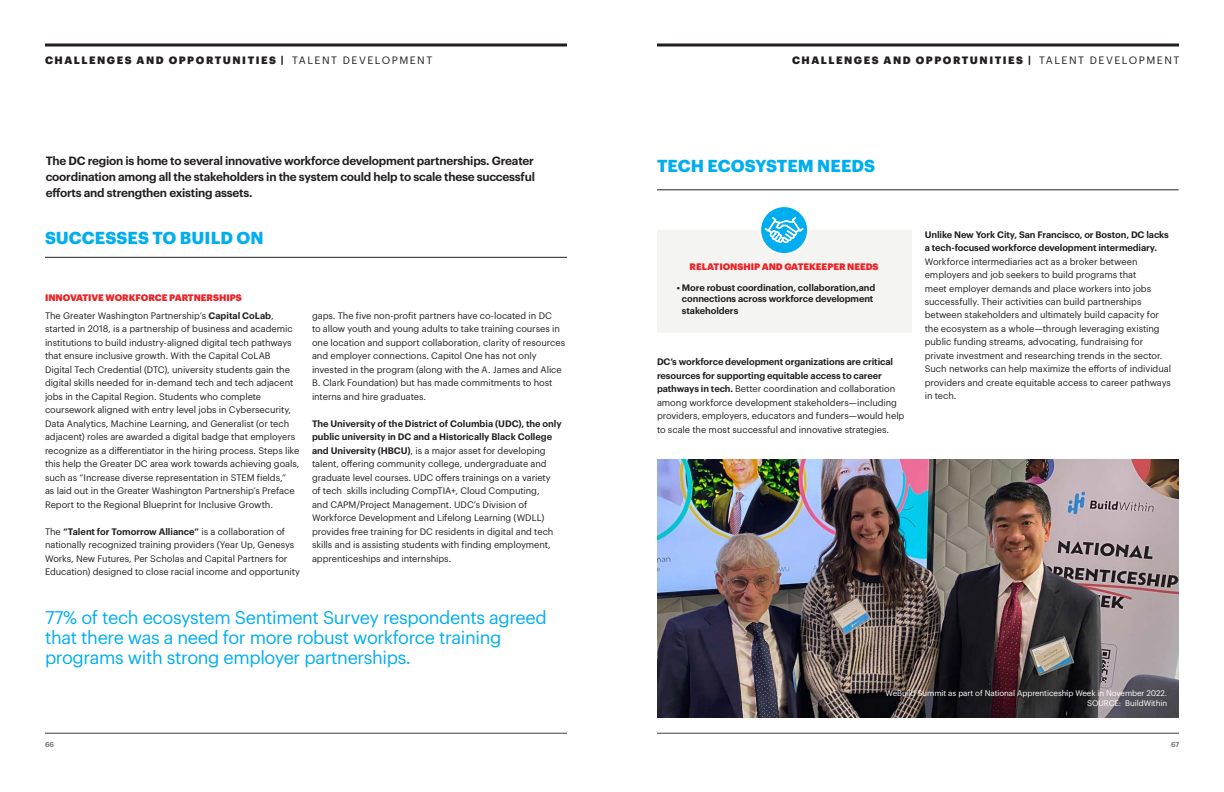
<style>
.page{position:relative;width:1224px;height:792px;background:#fff}
.page>*{position:absolute;margin:0;border:0;box-sizing:border-box;transform-origin:0 0}
.Body_Copy{font:18px/20px "Graphik";letter-spacing:-.02em;color:#00aeef}
.Intro_Copy{font:700 17px "Graphik";letter-spacing:.005em;color:#00aeef}
.Intro_Copy-2{font:600 11.8px/16px "Graphik";letter-spacing:-.02em;color:#231f20;text-align:justify}
.t1{font:900 10.5px "Graphik";letter-spacing:.145em;color:#231f20}
.Body_Copy-2{font:9.2px/13.5px "Graphik";letter-spacing:-.005em;color:#231f20}
.Body_Copy-3{font:600 9.2px/11.5px "Graphik";letter-spacing:-.01em;color:#231f20}
.Body_Copy-4{font:900 9.2px "Graphik";letter-spacing:-.005em;color:#ef2124}
.Caption_white{font:8px/10px "Graphik";letter-spacing:-.01em;color:#fff;text-align:right}
.t2{font:500 7px "Graphik";color:#636366}
.s1{font-weight:400}
.s2{font-weight:600}
</style>
<div class="page">
<hr style="left:45px;top:257px;width:522px;height:1px;background:#231f20">
<img style="left:657px;top:460px;width:522px;height:258px">
<hr style="left:657px;top:190px;width:522px;height:1px;background:#231f20">
<div style="left:657px;top:230px;width:254px;height:102px;background:#f4f4f2"></div>
<svg style="left:760px;top:206px;width:48px;height:48px"></svg>
<div style="left:759px;top:205px;width:50px;height:50px;border:2px solid #fff;border-radius:50%"></div>
<svg style="left:765px;top:217px;width:39px;height:26px"></svg>
<hr style="left:45px;top:733px;width:522px;height:1px;background:#3e3e3f">
<hr style="left:657px;top:733px;width:522px;height:1px;background:#3e3e3f">
<hr style="left:657px;top:44px;width:522px;height:2px;background:#231f20">
<hr style="left:45px;top:44px;width:522px;height:2px;background:#231f20">
<p class="t1" style="left:45px;top:52px;width:389px">CHALLENGES AND OPPORTUNITIES | <span class="s1">TALENT DEVELOPMENT</span></p>
<p class="t1" style="left:792px;top:52px;width:389px">CHALLENGES AND OPPORTUNITIES | <span class="s1">TALENT DEVELOPMENT</span></p>
<p class="Intro_Copy-2" style="left:46px;top:151px;width:491px">The DC region is home to several innovative workforce development partnerships. Greater coordination among all the stakeholders in the system could help to scale these successful efforts and strengthen existing assets.</p>
<p class="Intro_Copy" style="left:45px;top:225px;width:220px">SUCCESSES TO BUILD ON</p>
<p class="Body_Copy-4" style="left:45px;top:290px;width:198px">INNOVATIVE WORKFORCE PARTNERSHIPS</p>
<p class="Body_Copy-2" style="left:45px;top:308px;width:256px">The Greater Washington Partnership’s <span class="s2">Capital CoLab</span>, started in 2018, is a partnership of business and academic institutions to build industry-aligned digital tech pathways that ensure inclusive growth. With the Capital CoLAB Digital Tech Credential (DTC), university students gain the digital skills needed for in-demand tech and tech adjacent jobs in the Capital Region. Students who complete coursework aligned with entry level jobs in Cybersecurity, Data Analytics, Machine Learning, and Generalist (or tech adjacent) roles are awarded a digital badge that employers recognize as a differentiator in the hiring process. Steps like this help the Greater DC area work towards achieving goals, such as “Increase diverse representation in STEM fields,”<br>as laid out in the Greater Washington Partnership’s Preface Report to the Regional Blueprint for Inclusive Growth.</p>
<p class="Body_Copy-2" style="left:45px;top:524px;width:256px">The <span class="s2">“Talent for Tomorrow Alliance”</span> is a collaboration of nationally recognized training providers (Year Up, Genesys Works, New Futures, Per Scholas and Capital Partners for Education) designed to close racial income and opportunity</p>
<p class="Body_Copy-2" style="left:312px;top:308px;width:255px">gaps. The five non-profit partners have co-located in DC<br>to allow youth and young adults to take training courses in one location and support collaboration, clarity of resources and employer connections. Capitol One has not only invested in the program (along with the A. James and Alice B. Clark Foundation) but has made commitments to host interns and hire graduates.</p>
<p class="Body_Copy-2" style="left:312px;top:416px;width:251px"><span class="s2">The University of the District of Columbia (UDC), the only public university in DC and a Historically Black College and University (HBCU)</span>, is a major asset for developing talent, offering community college, undergraduate and graduate level courses. UDC offers trainings on a variety of tech skills including CompTIA+, Cloud Computing,<br>and CAPM/Project Management. UDC’s Division of Workforce Development and Lifelong Learning (WDLL) provides free training for DC residents in digital and tech skills and is assisting students with finding employment, apprenticeships and internships.</p>
<p class="Body_Copy" style="left:45px;top:606px;width:503px">77% of tech ecosystem Sentiment Survey respondents agreed that there was a need for more robust workforce training programs with strong employer partnerships.</p>
<p class="Intro_Copy" style="left:657px;top:153px;width:220px">TECH ECOSYSTEM NEEDS</p>
<p class="Body_Copy-4" style="left:690px;top:259px;width:191px">RELATIONSHIP AND GATEKEEPER NEEDS</p>
<p class="Body_Copy-3" style="left:682px;top:281px;width:195px;text-indent:-5px">• More robust coordination, collaboration,and connections across workforce development stakeholders</p>
<p class="Body_Copy-2" style="left:657px;top:355px;width:249px"><span class="s2">DC’s workforce development organizations are critical resources for supporting equitable access to career pathways in tech.</span> Better coordination and collaboration among workforce development stakeholders—including providers, employers, educators and funders—would help to scale the most successful and innovative strategies.</p>
<p class="Body_Copy-2" style="left:925px;top:227px;width:248px"><span class="s2">Unlike New York City, San Francisco, or Boston, DC lacks a tech-focused workforce development intermediary.<br></span>Workforce intermediaries act as a broker between employers and job seekers to build programs that<br>meet employer demands and place workers into jobs successfully. Their activities can build partnerships between stakeholders and ultimately build capacity for the ecosystem as a whole—through leveraging existing public funding streams, advocating, fundraising for private investment and researching trends in the sector.<br>Such networks can help maximize the efforts of individual providers and create equitable access to career pathways in tech.</p>
<p class="Caption_white" style="left:886px;top:687px;width:283px">WeBuild Summit as part of National Apprenticeship Week in November 2022.<br>SOURCE: BuildWithin</p>
<p class="t2" style="left:45px;top:739px;width:10px">66</p>
<p class="t2" style="left:1171px;top:739px;width:10px">67</p>
</div>
